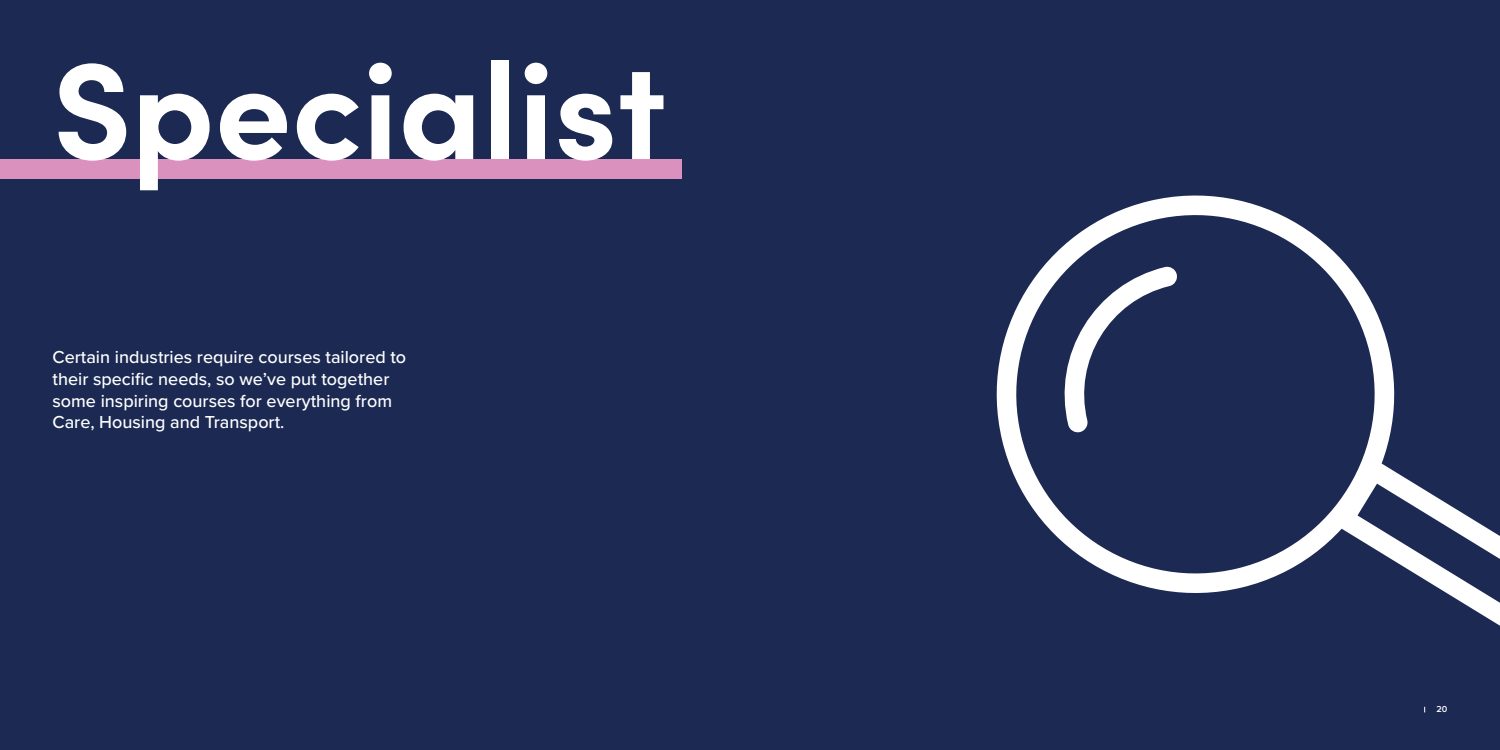
<style>
.page{position:relative;width:1500px;height:750px;background:#1b2953}
.page>*{position:absolute;margin:0;border:0;box-sizing:border-box;transform-origin:0 0}
.t1{font:700 136.5px "Sofia Pro";color:#fff}
.t2{font:500 18px/21.6px "Proxima Nova";color:#fff}
.t3{font:600 9px "Proxima Nova";color:#fff}
</style>
<div class="page">
<div style="left:0;top:159px;width:682px;height:20px;background:#da91bd"></div>
<svg style="left:996px;top:195px;width:399px;height:398px"></svg>
<svg style="left:1333px;top:459px;width:167px;height:167px"></svg>
<svg style="left:1051px;top:266px;width:127px;height:167px"></svg>
<h1 class="t1" style="left:52px;top:6px;width:615px">Specialist</h1>
<p class="t2" style="left:52px;top:346px;width:355px">Certain industries require courses tailored to their specific needs, so we’ve put together some inspiring courses for everything from Care, Housing and Transport.</p>
<p class="t3" style="left:1437px;top:703px;width:12px">20</p>
</div>
